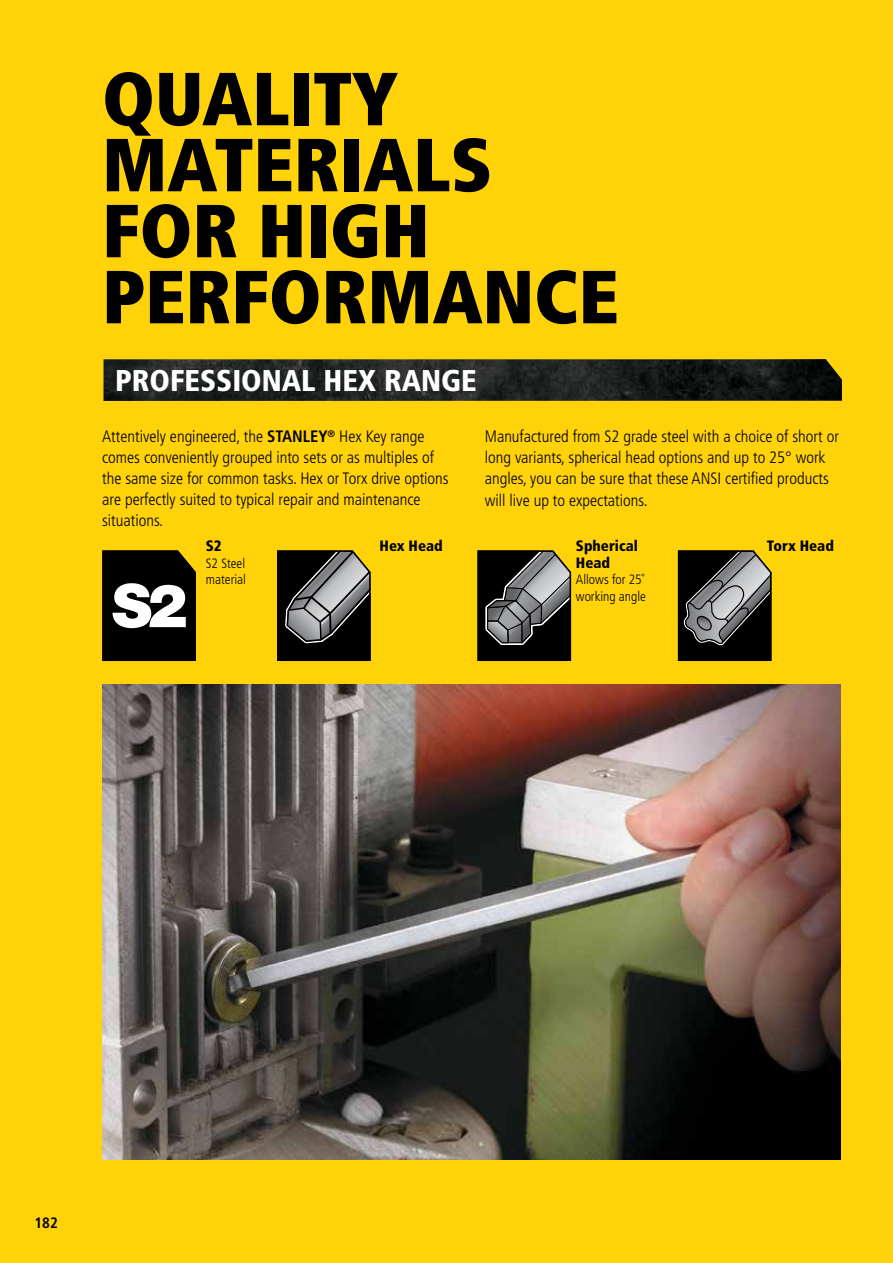
<style>
.page{position:relative;width:893px;height:1263px;background:#ffd20a}
.page>*{position:absolute;margin:0;border:0;box-sizing:border-box;transform-origin:0 0}
.t1{font:900 condensed 75px/66px "Frutiger";color:#000}
.t2{font:900 60.15px "Helvetica Neue LT";color:#fff}
.t3{font:900 condensed 30px "Frutiger";color:#fff}
.t4{font:300 condensed 16.5px/21px "Frutiger";color:#000}
.t5{font:900 condensed 15px/16.5px "Frutiger";color:#000}
.t6{font:700 condensed 15px "Frutiger";color:#000}
.t7{font:300 condensed 13.5px/16.5px "Frutiger";color:#000}
.s1{font-weight:700}
</style>
<div class="page">
<img style="left:104px;top:359px;width:738px;height:42px">
<svg style="left:477px;top:550px;width:94px;height:111px;background:#454440"></svg>
<div style="left:102px;top:550px;width:94px;height:111px;background:#000"></div>
<svg style="left:678px;top:550px;width:93px;height:111px;background:#484845"></svg>
<svg style="left:277px;top:550px;width:94px;height:111px;background:#464643"></svg>
<img style="left:102px;top:684px;width:739px;height:475px">
<h1 class="t1" style="left:102px;top:66px;width:518px">QUALITY<br>MATERIALS<br>FOR HIGH<br>PERFORMANCE</h1>
<h3 class="t3" style="left:115px;top:363px;width:363px">PROFESSIONAL HEX RANGE</h3>
<p class="t4" style="left:102px;top:426px;width:348px">Attentively engineered, the <span class="s1">STANLEY</span><sup>®</sup> Hex Key range comes conveniently grouped into sets or as multiples of the same size for common tasks. Hex or Torx drive options are perfectly suited to typical repair and maintenance situations.</p>
<p class="t4" style="left:485px;top:426px;width:356px">Manufactured from S2 grade steel with a choice of short or long variants, spherical head options and up to 25° work angles, you can be sure that these ANSI certified products will live up to expectations.</p>
<p class="t5" style="left:576px;top:538px;width:63px">Spherical<br>Head</p>
<p class="t7" style="left:576px;top:572px;width:72px">Allows for 25˚ working angle</p>
<p class="t5" style="left:380px;top:538px;width:65px">Hex Head</p>
<p class="t5" style="left:767px;top:538px;width:68px">Torx Head</p>
<p class="t5" style="left:206px;top:538px;width:17px">S2</p>
<p class="t7" style="left:206px;top:555px;width:42px">S2 Steel material</p>
<h2 class="t2" style="left:112px;top:570px;width:77px">S2</h2>
<p class="t6" style="left:35px;top:1214px;width:25px">182</p>
</div>
